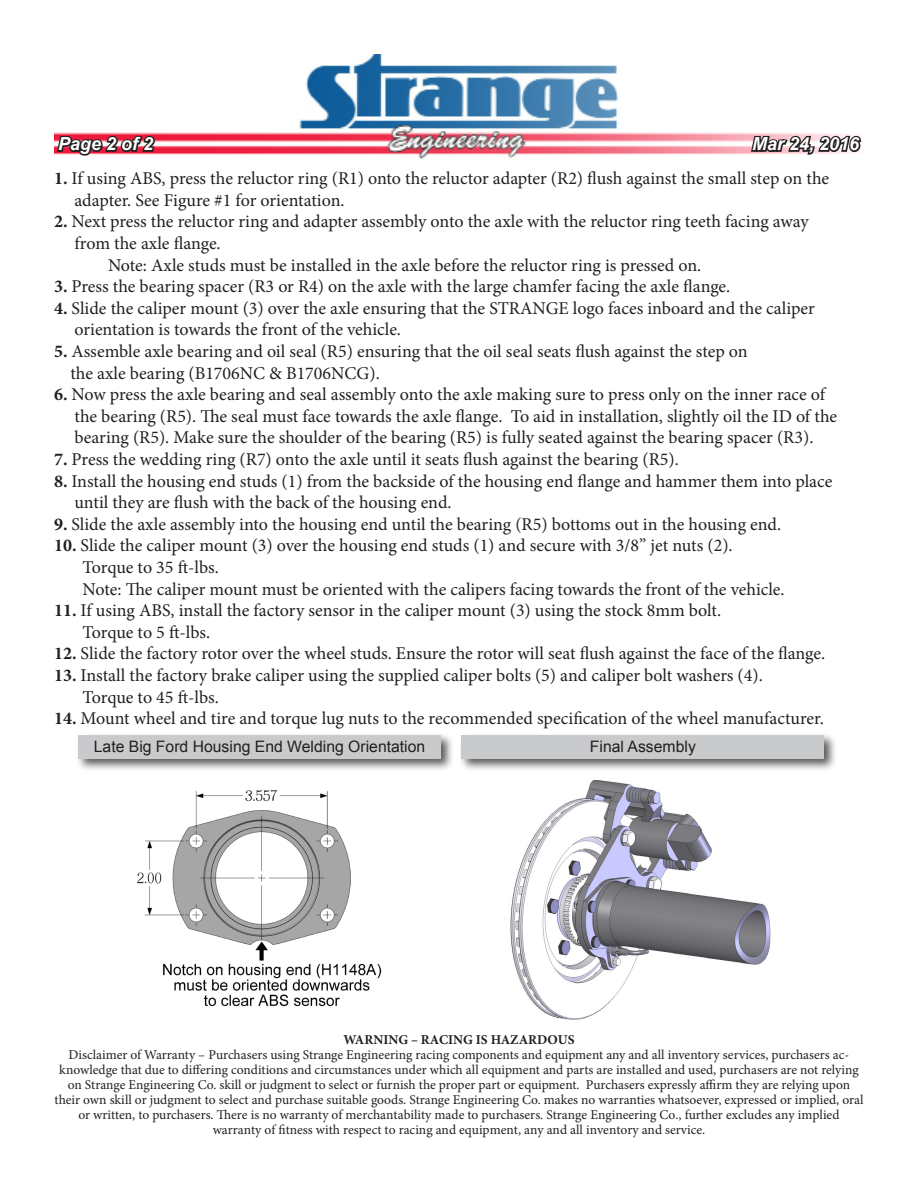
<style>
.page{position:relative;width:918px;height:1188px;background:#fff}
.page>*{position:absolute;margin:0;border:0;box-sizing:border-box;transform-origin:0 0}
.t1{font:18px "Minion Pro";color:#231f20}
.t2{font:italic 700 18px "Arial";color:#fff}
.t3{font:15.75px "Arial";color:#231f20}
.t4{font:13.5px/15px "Minion Pro";color:#231f20;text-align:center}
.t5{font:700 13.5px "Minion Pro";color:#231f20}
.s1{font-weight:700}
</style>
<div class="page">
<img style="left:137px;top:790px;width:245px;height:217px">
<img style="left:510px;top:780px;width:261px;height:240px">
<div style="left:76px;top:732px;width:378px;height:40px;background:#231f20;opacity:.75"></div>
<div style="left:79px;top:735px;width:362px;height:23px;background:#c9cacc"></div>
<div style="left:459px;top:732px;width:379px;height:40px;background:#231f20;opacity:.75"></div>
<div style="left:462px;top:735px;width:362px;height:23px;background:#c9cacc"></div>
<img style="left:54px;top:54px;width:695px;height:105px">
<svg style="left:55px;top:133px;width:102px;height:25px;background:#9b5560"></svg>
<svg style="left:749px;top:132px;width:113px;height:23px"></svg>
<p class="t2" style="left:58px;top:132px;width:97px">Page 2 of 2</p>
<p class="t2" style="left:752px;top:132px;width:109px">Mar 24, 2016</p>
<p class="t1" style="left:54px;top:166px;width:777px"><span class="s1">1.</span> If using ABS, press the reluctor ring (R1) onto the reluctor adapter (R2) flush against the small step on the</p>
<p class="t1" style="left:74px;top:188px;width:272px">adapter. See Figure #1 for orientation.</p>
<p class="t1" style="left:54px;top:210px;width:756px"><span class="s1">2.</span> Next press the reluctor ring and adapter assembly onto the axle with the reluctor ring teeth facing away</p>
<p class="t1" style="left:74px;top:231px;width:148px">from the axle flange.</p>
<p class="t1" style="left:108px;top:253px;width:595px">Note: Axle studs must be installed in the axle before the reluctor ring is pressed on.</p>
<p class="t1" style="left:54px;top:274px;width:678px"><span class="s1">3.</span> Press the bearing spacer (R3 or R4) on the axle with the large chamfer facing the axle flange.</p>
<p class="t1" style="left:54px;top:296px;width:762px"><span class="s1">4.</span> Slide the caliper mount (3) over the axle ensuring that the STRANGE logo faces inboard and the caliper</p>
<p class="t1" style="left:74px;top:318px;width:328px">orientation is towards the front of the vehicle.</p>
<p class="t1" style="left:54px;top:339px;width:695px"><span class="s1">5.</span> Assemble axle bearing and oil seal (R5) ensuring that the oil seal seats flush against the step on</p>
<p class="t1" style="left:70px;top:361px;width:311px">the axle bearing (B1706NC &amp; B1706NCG).</p>
<p class="t1" style="left:54px;top:382px;width:773px"><span class="s1">6.</span> Now press the axle bearing and seal assembly onto the axle making sure to press only on the inner race of</p>
<p class="t1" style="left:74px;top:404px;width:764px">the bearing (R5). The seal must face towards the axle flange. To aid in installation, slightly oil the ID of the</p>
<p class="t1" style="left:74px;top:426px;width:741px">bearing (R5). Make sure the shoulder of the bearing (R5) is fully seated against the bearing spacer (R3).</p>
<p class="t1" style="left:54px;top:447px;width:626px"><span class="s1">7.</span> Press the wedding ring (R7) onto the axle until it seats flush against the bearing (R5).</p>
<p class="t1" style="left:54px;top:469px;width:780px"><span class="s1">8.</span> Install the housing end studs (1) from the backside of the housing end flange and hammer them into place</p>
<p class="t1" style="left:74px;top:490px;width:379px">until they are flush with the back of the housing end.</p>
<p class="t1" style="left:54px;top:512px;width:729px"><span class="s1">9.</span> Slide the axle assembly into the housing end until the bearing (R5) bottoms out in the housing end.</p>
<p class="t1" style="left:54px;top:534px;width:680px"><span class="s1">10.</span> Slide the caliper mount (3) over the housing end studs (1) and secure with 3/8” jet nuts (2).</p>
<p class="t1" style="left:83px;top:555px;width:138px">Torque to 35 ft-lbs.</p>
<p class="t1" style="left:83px;top:577px;width:703px">Note: The caliper mount must be oriented with the calipers facing towards the front of the vehicle.</p>
<p class="t1" style="left:54px;top:598px;width:669px"><span class="s1">11.</span> If using ABS, install the factory sensor in the caliper mount (3) using the stock 8mm bolt.</p>
<p class="t1" style="left:83px;top:620px;width:129px">Torque to 5 ft-lbs.</p>
<p class="t1" style="left:54px;top:642px;width:773px"><span class="s1">12.</span> Slide the factory rotor over the wheel studs. Ensure the rotor will seat flush against the face of the flange.</p>
<p class="t1" style="left:54px;top:663px;width:710px"><span class="s1">13.</span> Install the factory brake caliper using the supplied caliper bolts (5) and caliper bolt washers (4).</p>
<p class="t1" style="left:83px;top:685px;width:138px">Torque to 45 ft-lbs.</p>
<p class="t1" style="left:54px;top:706px;width:771px"><span class="s1">14.</span> Mount wheel and tire and torque lug nuts to the recommended specification of the wheel manufacturer.</p>
<p class="t3" style="left:94px;top:736px;width:333px">Late Big Ford Housing End Welding Orientation</p>
<p class="t3" style="left:590px;top:736px;width:107px">Final Assembly</p>
<p class="t5" style="left:343px;top:1030px;width:233px">WARNING – RACING IS HAZARDOUS</p>
<p class="t4" style="left:54px;top:1047px;width:811px">Disclaimer of Warranty – Purchasers using Strange Engineering racing components and equipment any and all inventory services, purchasers ac&shy;knowledge that due to differing conditions and circumstances under which all equipment and parts are installed and used, purchasers are not relying on Strange Engineering Co. skill or judgment to select or furnish the proper part or equipment. Purchasers expressly affirm they are relying upon their own skill or judgment to select and purchase suitable goods. Strange Engineering Co. makes no warranties whatsoever, expressed or implied, oral or written, to purchasers. There is no warranty of merchantability made to purchasers. Strange Engineering Co., further excludes any implied</p>
<p class="t4" style="left:213px;top:1122px;width:494px">warranty of fitness with respect to racing and equipment, any and all inventory and service.</p>
</div>
